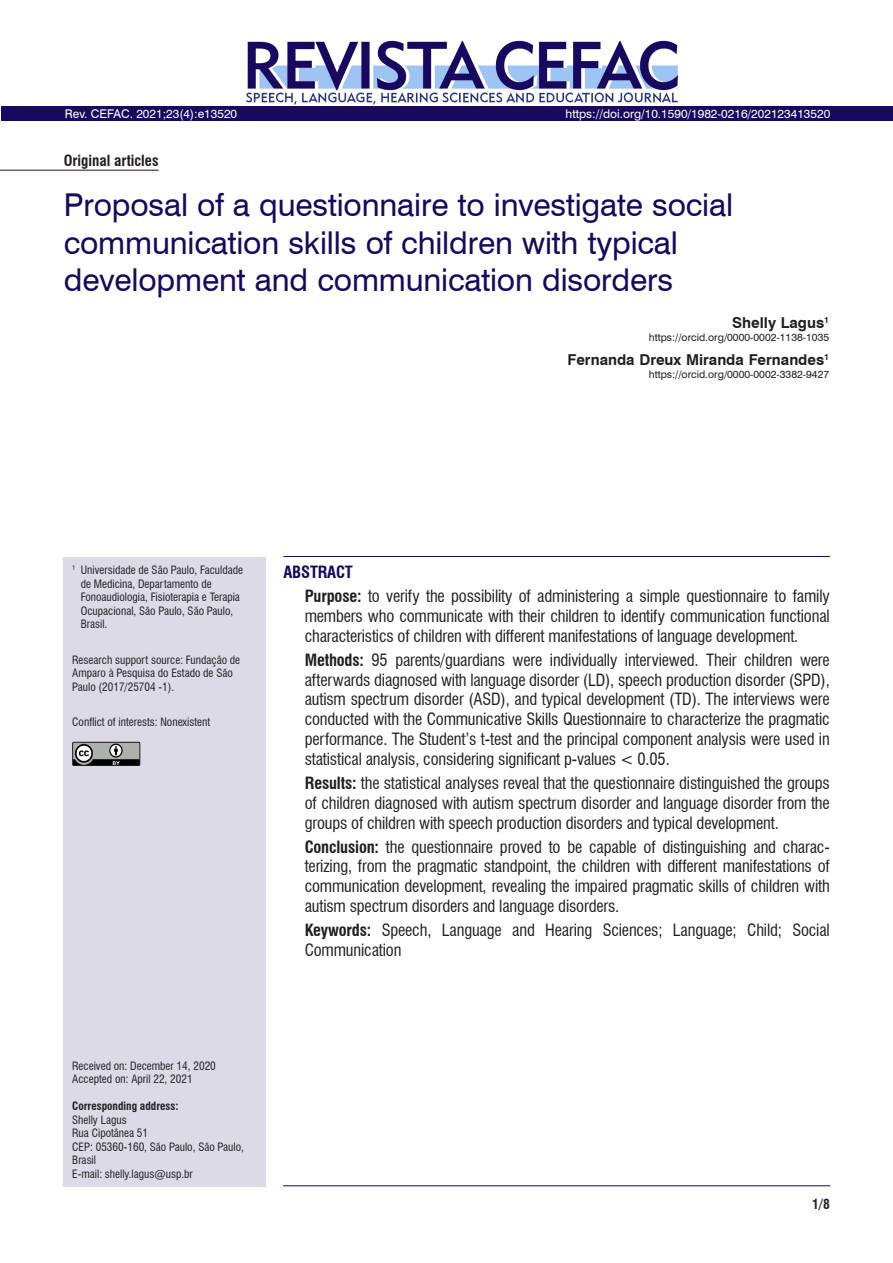
<style>
.page{position:relative;width:893px;height:1263px;background:#fff}
.page>*{position:absolute;margin:0;border:0;box-sizing:border-box;transform-origin:0 0}
.Titulo_só_inglês{font:31.5px/37.8px "Swiss 721 BT";letter-spacing:-.005em;color:#18085f}
.Resumo_só_ingles{font:condensed 16.5px/19.8px "Swiss 721 BT";letter-spacing:-.01em;color:#231f20;text-align:justify}
.Resumo_título_-_só{font:700 condensed 16.5px "Swiss 721 BT";letter-spacing:-.01em;color:#18085f}
.Autor{font:700 15px "Swiss 721 BT";color:#231f20}
.Tipo_de_artigo{font:700 condensed 15px "Swiss 721 BT";color:#231f20}
.Cabeço_autor_esquer{font:700 condensed 13.5px "Swiss 721 BT";color:#231f20}
.DOI_-_variável_1{font:12px "Swiss 721 BT";color:#fff}
.Legenda_bibliográfi{font:12px "Swiss 721 BT";color:#fff}
.Notas{font:condensed 11.25px/13.5px "Swiss 721 BT";color:#231f20}
.Endereço_correspond{font:condensed 11.25px/13.5px "Swiss 721 BT";color:#231f20}
.Notas_sem_paragrafo{font:condensed 11.25px/13.5px "Swiss 721 BT";color:#231f20}
.Endereço_correspond-2{font:700 condensed 11.25px "Swiss 721 BT";color:#231f20}
.ORCID{font:10.5px "Swiss 721 BT";color:#231f20}
.s1{font-weight:700}
</style>
<div class="page">
<div style="left:64px;top:557px;width:202px;height:629px;background:#dcdae7"></div>
<img style="left:74px;top:744px;width:64px;height:20px">
<div style="left:72px;top:742px;width:68px;height:24px;border:1px solid #231f20"></div>
<hr style="left:283px;top:556px;width:547px;height:1px;background:#18085f">
<hr style="left:283px;top:1185px;width:547px;height:1px;background:#18085f">
<hr style="left:0;top:170px;width:159px;height:1px;background:#18085f">
<img style="left:246px;top:40px;width:432px;height:65px">
<div style="left:1px;top:106px;width:892px;height:15px;background:#18085f"></div>
<p class="Legenda_bibliográfi" style="left:65px;top:107px;width:174px">Rev. CEFAC. 2021;23(4):e13520</p>
<p class="DOI_-_variável_1" style="left:566px;top:107px;width:266px">https://doi.org/10.1590/1982-0216/202123413520</p>
<p class="Tipo_de_artigo" style="left:64px;top:152px;width:96px">Original articles</p>
<p class="Titulo_só_inglês" style="left:64px;top:186px;width:671px">Proposal of a questionnaire to investigate social communication skills of children with typical development and communication disorders</p>
<p class="Autor" style="left:732px;top:313px;width:98px">Shelly Lagus<sup>1</sup></p>
<p class="ORCID" style="left:649px;top:331px;width:182px">https://orcid.org/0000-0002-1138-1035</p>
<p class="Autor" style="left:567px;top:350px;width:263px">Fernanda Dreux Miranda Fernandes<sup>1</sup></p>
<p class="ORCID" style="left:649px;top:368px;width:182px">https://orcid.org/0000-0002-3382-9427</p>
<p class="Notas" style="left:81px;top:563px;width:164px;text-indent:-9px"><sup>1</sup> Universidade de São Paulo, Faculdade de Medicina, Departamento de<br>Fonoaudiologia, Fisioterapia e Terapia<br>Ocupacional, São Paulo, São Paulo,<br>Brasil.</p>
<p class="Notas_sem_paragrafo" style="left:72px;top:653px;width:169px">Research support source: Fundação de<br>Amparo à Pesquisa do Estado de São<br>Paulo (2017/25704 -1).</p>
<p class="Notas" style="left:72px;top:715px;width:139px">Conflict of interests: Nonexistent</p>
<p class="Resumo_título_-_só" style="left:283px;top:562px;width:71px">ABSTRACT</p>
<p class="Resumo_só_ingles" style="left:305px;top:586px;width:527px"><span class="s1">Purpose:</span> to verify the possibility of administering a simple questionnaire to family members who communicate with their children to identify communication functional characteristics of children with different manifestations of language development.</p>
<p class="Resumo_só_ingles" style="left:305px;top:650px;width:527px"><span class="s1">Methods:</span> 95 parents/guardians were individually interviewed. Their children were afterwards diagnosed with language disorder (LD), speech production disorder (SPD), autism spectrum disorder (ASD), and typical development (TD). The interviews were conducted with the Communicative Skills Questionnaire to characterize the pragmatic performance. The Student’s t-test and the principal component analysis were used in statistical analysis, considering significant p-values &lt; 0.05.</p>
<p class="Resumo_só_ingles" style="left:305px;top:773px;width:527px"><span class="s1">Results:</span> the statistical analyses reveal that the questionnaire distinguished the groups of children diagnosed with autism spectrum disorder and language disorder from the groups of children with speech production disorders and typical development.</p>
<p class="Resumo_só_ingles" style="left:305px;top:837px;width:527px"><span class="s1">Conclusion:</span> the questionnaire proved to be capable of distinguishing and charac&shy;terizing, from the pragmatic standpoint, the children with different manifestations of communication development, revealing the impaired pragmatic skills of children with autism spectrum disorders and language disorders.</p>
<p class="Resumo_só_ingles" style="left:305px;top:920px;width:527px"><span class="s1">Keywords:</span> Speech, Language and Hearing Sciences; Language; Child; Social<br>Communication</p>
<p class="Endereço_correspond" style="left:72px;top:1059px;width:145px">Received on: December 14, 2020</p>
<p class="Endereço_correspond" style="left:72px;top:1072px;width:122px">Accepted on: April 22, 2021</p>
<p class="Endereço_correspond-2" style="left:72px;top:1099px;width:108px">Corresponding address:</p>
<p class="Endereço_correspond" style="left:72px;top:1113px;width:56px">Shelly Lagus</p>
<p class="Endereço_correspond" style="left:72px;top:1126px;width:77px">Rua Cipotânea 51</p>
<p class="Endereço_correspond" style="left:72px;top:1140px;width:173px">CEP: 05360-160, São Paulo, São Paulo,<br>Brasil</p>
<p class="Endereço_correspond" style="left:72px;top:1167px;width:122px">E-mail: shelly.lagus@usp.br</p>
<p class="Cabeço_autor_esquer" style="left:812px;top:1195px;width:19px">1/8</p>
</div>
